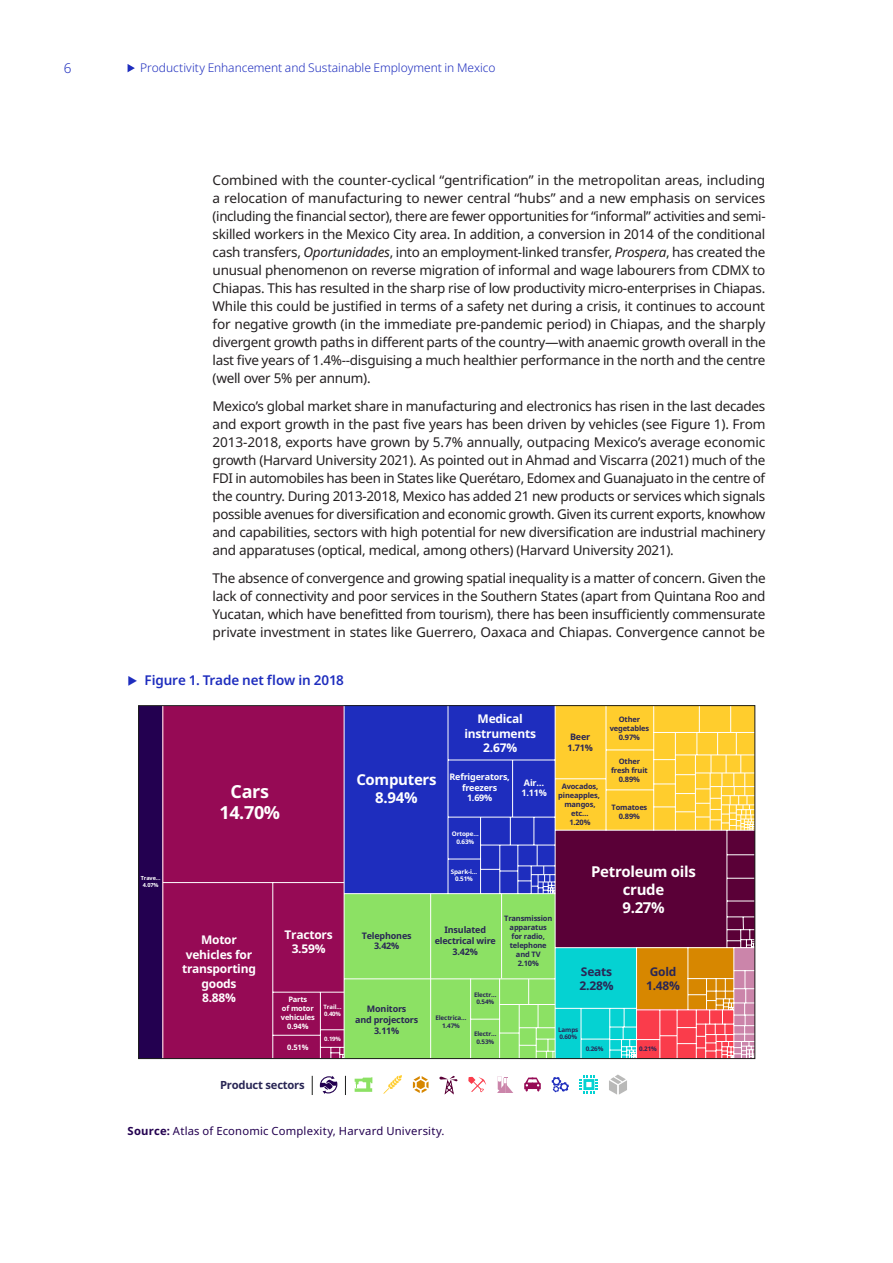
<style>
.page{position:relative;width:893px;height:1263px;background:#fff}
.page>*{position:absolute;margin:0;border:0;box-sizing:border-box;transform-origin:0 0}
.t1{font:700 18px/21.6px "Noto Sans";letter-spacing:-.02em;color:#fff;text-align:center}
.t2{font:700 15px/18px "Noto Sans";letter-spacing:-.02em;color:#fff;text-align:center}
.t3{font:13.5px/18px "Noto Sans";letter-spacing:-.02em;color:#231f20;text-align:justify}
.t4{font:600 13.5px "Noto Sans";letter-spacing:-.01em;color:#1e2dbe}
.t5{font:300 13.5px "Noto Sans";color:#1e2dbe}
.t6{font:700 12px/14.4px "Noto Sans";letter-spacing:-.02em;color:#fff;text-align:center}
.t7{font:300 12px "Noto Sans";letter-spacing:-.005em;color:#1e2dbe}
.t8{font:700 12px/14.4px "Noto Sans";letter-spacing:-.02em;color:#292655}
.t9{font:11.25px "Noto Sans";letter-spacing:.02em;color:#230050}
.t10{font:700 11.25px "Noto Sans";letter-spacing:-.02em;color:#292655}
.t11{font:700 9px/10.8px "Noto Sans";letter-spacing:-.02em;color:#292655;text-align:center}
.t12{font:700 9px/10.8px "Noto Sans";letter-spacing:-.02em;color:#fff;text-align:center}
.t13{font:700 7.5px/9px "Noto Sans";letter-spacing:-.02em;color:#292655;text-align:center}
.t14{font:700 7.5px/9px "Noto Sans";letter-spacing:-.02em;color:#fff;text-align:center}
.t15{font:700 6.3px/7.5px "Noto Sans";letter-spacing:-.02em;color:#292655;text-align:center}
.t16{font:700 6.3px/7.5px "Noto Sans";letter-spacing:-.02em;color:#fff;text-align:center}
.t17{font:700 6px/7.2px "Noto Sans";letter-spacing:-.02em;color:#fff}
.t18{font:700 5.55px/6.8px "Noto Sans";letter-spacing:-.02em;color:#fff;text-align:center}
.s1{font-style:italic}
.s2{font-weight:700}
</style>
<div class="page">
<svg style="left:128px;top:64px;width:7px;height:8px"></svg>
<svg style="left:138px;top:705px;width:617px;height:390px;background:#8c6978"></svg>
<p class="t5" style="left:64px;top:59px;width:9px">6</p>
<p class="t7" style="left:140px;top:60px;width:357px">Productivity Enhancement and Sustainable Employment in Mexico</p>
<p class="t3" style="left:213px;top:171px;width:555px">Combined with the counter-cyclical “gentrification” in the metropolitan areas, including a relocation of manufacturing to newer central “hubs” and a new emphasis on services (including the financial sector), there are fewer opportunities for “informal” activities and semi&shy;skilled workers in the Mexico City area. In addition, a conversion in 2014 of the conditional cash transfers, <span class="s1">Oportunidades</span>, into an employment-linked transfer, <span class="s1">Prospera</span>, has created the unusual phenomenon on reverse migration of informal and wage labourers from CDMX to Chiapas. This has resulted in the sharp rise of low productivity micro-enterprises in Chiapas.<br>While this could be justified in terms of a safety net during a crisis, it continues to account for negative growth (in the immediate pre-pandemic period) in Chiapas, and the sharply divergent growth paths in different parts of the country—with anaemic growth overall in the last five years of 1.4%--disguising a much healthier performance in the north and the centre (well over 5% per annum).</p>
<p class="t3" style="left:213px;top:397px;width:554px">Mexico’s global market share in manufacturing and electronics has risen in the last decades and export growth in the past five years has been driven by vehicles (see Figure 1). From 2013-2018, exports have grown by 5.7% annually, outpacing Mexico’s average economic growth (Harvard University 2021). As pointed out in Ahmad and Viscarra (2021) much of the FDI in automobiles has been in States like Querétaro, Edomex and Guanajuato in the centre of the country. During 2013-2018, Mexico has added 21 new products or services which signals possible avenues for diversification and economic growth. Given its current exports, knowhow and capabilities, sectors with high potential for new diversification are industrial machinery and apparatuses (optical, medical, among others) (Harvard University 2021).</p>
<p class="t3" style="left:213px;top:569px;width:555px">The absence of convergence and growing spatial inequality is a matter of concern. Given the lack of connectivity and poor services in the Southern States (apart from Quintana Roo and Yucatan, which have benefitted from tourism), there has been insufficiently commensurate private investment in states like Guerrero, Oaxaca and Chiapas. Convergence cannot be</p>
<p class="t4" style="left:145px;top:671px;width:201px">Figure 1. Trade net flow in 2018</p>
<h1 class="t1" style="left:219px;top:782px;width:62px">Cars<br>14.70%</h1>
<p class="t2" style="left:356px;top:772px;width:82px">Computers<br>8.94%</p>
<p class="t6" style="left:464px;top:713px;width:73px">Medical instruments<br>2.67%</p>
<p class="t12" style="left:449px;top:772px;width:62px">Refrigerators, freezers<br>1.69%</p>
<p class="t12" style="left:521px;top:778px;width:27px;text-align:left">Air…<br>1.11%</p>
<p class="t11" style="left:567px;top:733px;width:27px;text-align:left">Beer<br>1.71%</p>
<p class="t13" style="left:558px;top:782px;width:43px">Avocados, pineapples, mangos, etc…<br>1.20%</p>
<p class="t13" style="left:610px;top:715px;width:41px">Other vegetables<br>0.97%</p>
<p class="t13" style="left:611px;top:757px;width:38px">Other fresh fruit<br>0.89%</p>
<p class="t13" style="left:611px;top:804px;width:37px">Tomatoes<br>0.89%</p>
<p class="t18" style="left:141px;top:876px;width:21px">Trave…<br>4.07%</p>
<p class="t6" style="left:182px;top:934px;width:75px">Motor vehicles for transporting goods<br>8.88%</p>
<p class="t6" style="left:285px;top:928px;width:50px">Tractors<br>3.59%</p>
<p class="t14" style="left:281px;top:996px;width:35px">Parts<br>of motor vehicules<br>0.94%</p>
<p class="t17" style="left:324px;top:1004px;width:19px">Trail…<br>0.40%</p>
<p class="t17" style="left:324px;top:1036px;width:18px">0.19%</p>
<p class="t14" style="left:287px;top:1043px;width:23px">0.51%</p>
<p class="t11" style="left:362px;top:931px;width:51px">Telephones<br>3.42%</p>
<p class="t11" style="left:355px;top:1004px;width:65px">Monitors<br>and projectors<br>3.11%</p>
<p class="t16" style="left:452px;top:831px;width:28px">Ortope…<br>0.63%</p>
<p class="t16" style="left:451px;top:868px;width:28px">Spark-i…<br>0.51%</p>
<p class="t2" style="left:591px;top:864px;width:106px">Petroleum oils crude<br>9.27%</p>
<p class="t13" style="left:504px;top:915px;width:50px">Transmission apparatus for radio, telephone and TV<br>2.10%</p>
<p class="t11" style="left:435px;top:925px;width:63px">Insulated electrical wire<br>3.42%</p>
<p class="t8" style="left:580px;top:965px;width:35px">Seats<br>2.28%</p>
<p class="t8" style="left:646px;top:965px;width:35px;text-align:center">Gold<br>1.48%</p>
<p class="t15" style="left:474px;top:991px;width:24px">Electr…<br>0.54%</p>
<p class="t15" style="left:474px;top:1031px;width:24px">Electr…<br>0.53%</p>
<p class="t15" style="left:558px;top:1026px;width:22px;text-align:left">Lamps<br>0.60%</p>
<p class="t15" style="left:435px;top:1015px;width:33px">Electrica…<br>1.47%</p>
<p class="t15" style="left:586px;top:1046px;width:19px">0.26%</p>
<p class="t15" style="left:639px;top:1046px;width:19px">0.21%</p>
<p class="t10" style="left:220px;top:1080px;width:86px">Product sectors</p>
<p class="t9" style="left:128px;top:1123px;width:319px"><span class="s2">Source:</span> Atlas of Economic Complexity, Harvard University.</p>
</div>
